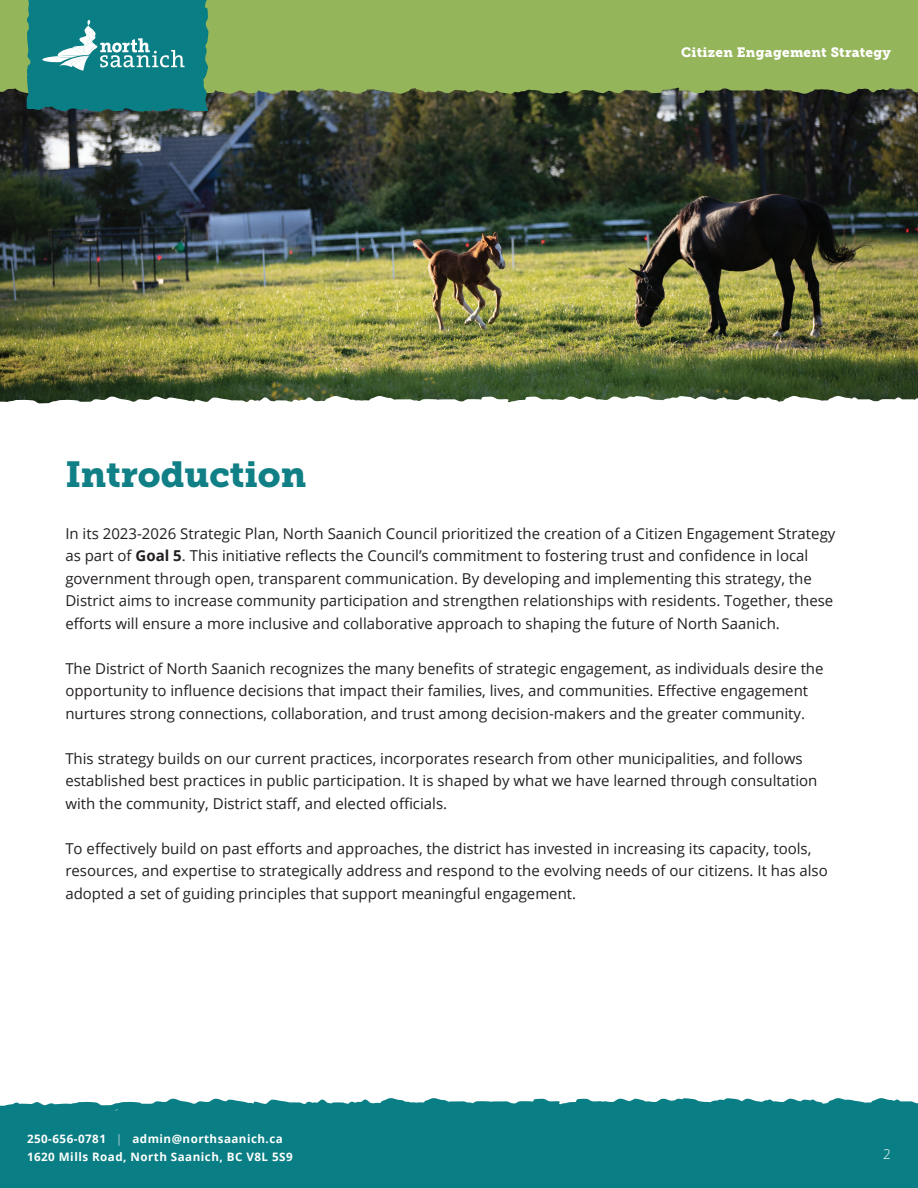
<style>
.page{position:relative;width:918px;height:1188px;background:#fff}
.page>*{position:absolute;margin:0;border:0;box-sizing:border-box;transform-origin:0 0}
.Header_Bold_Large{font:36px "Museo Slab 900";color:#108086}
.Paragraph_Style_Large{font:15px/22.5px "Open Sans";color:#231f20}
.t1{font:13.5px "Museo Slab 900";letter-spacing:.02em;color:#fff}
.t2{font:300 13.5px "Open Sans";color:#fff}
.t3{font:700 11.7px/18px "Open Sans";letter-spacing:.04em;color:#fff}
.s1{font-weight:700}
.s2{font-weight:300;font-stretch:condensed}
</style>
<div class="page">
<div style="left:0;top:1098px;width:918px;height:90px;background:#097e84"></div>
<img style="left:0;top:94px;width:918px;height:302px">
<svg style="left:0;top:396px;width:918px;height:8px"></svg>
<div style="left:0;top:0;width:918px;height:94px;background:#95b55a"></div>
<svg style="left:22px;top:0;width:187px;height:112px;background:#218789"></svg>
<p class="Header_Bold_Large" style="left:65px;top:453px;width:242px">Introduction</p>
<p class="t1" style="left:681px;top:44px;width:211px">Citizen Engagement Strategy</p>
<p class="Paragraph_Style_Large" style="left:65px;top:522px;width:772px">In its 2023-2026 Strategic Plan, North Saanich Council prioritized the creation of a Citizen Engagement Strategy as part of <span class="s1">Goal 5</span>. This initiative reflects the Council’s commitment to fostering trust and confidence in local government through open, transparent communication. By developing and implementing this strategy, the District aims to increase community participation and strengthen relationships with residents. Together, these efforts will ensure a more inclusive and collaborative approach to shaping the future of North Saanich.</p>
<p class="Paragraph_Style_Large" style="left:65px;top:657px;width:760px">The District of North Saanich recognizes the many benefits of strategic engagement, as individuals desire the opportunity to influence decisions that impact their families, lives, and communities. Effective engagement nurtures strong connections, collaboration, and trust among decision-makers and the greater community.</p>
<p class="Paragraph_Style_Large" style="left:65px;top:747px;width:754px">This strategy builds on our current practices, incorporates research from other municipalities, and follows established best practices in public participation. It is shaped by what we have learned through consultation with the community, District staff, and elected officials.</p>
<p class="Paragraph_Style_Large" style="left:65px;top:837px;width:764px">To effectively build on past efforts and approaches, the district has invested in increasing its capacity, tools, resources, and expertise to strategically address and respond to the evolving needs of our citizens. It has also adopted a set of guiding principles that support meaningful engagement.</p>
<p class="t3" style="left:27px;top:1129px;width:267px">250-656-0781 <span class="s2">|</span> admin@northsaanich.ca<br>1620 Mills Road, North Saanich, BC V8L 5S9</p>
<p class="t2" style="left:883px;top:1145px;width:9px">2</p>
</div>
